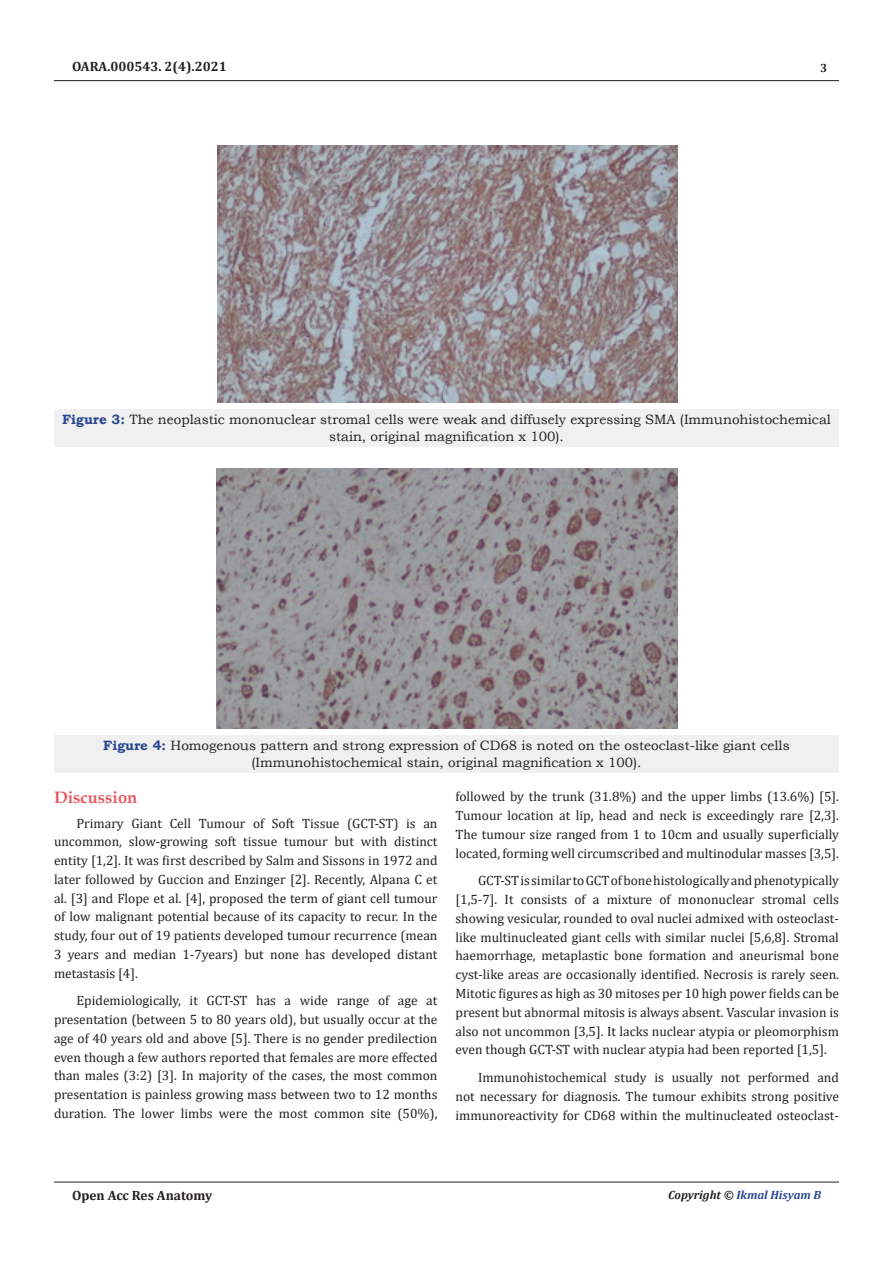
<style>
.page{position:relative;width:893px;height:1263px;background:#fff}
.page>*{position:absolute;margin:0;border:0;box-sizing:border-box;transform-origin:0 0}
.t1{font:700 16.5px "Book Antiqua";color:#e65960}
.t2{font:13.5px/18.8px "Cambria";color:#231f20;text-align:justify}
.t3{font:13.5px/16.2px "Bookman Old Style";color:#231f20;text-align:center}
.t4{font:700 13.5px "Cambria";color:#231f20}
.t5{font:italic 700 12px "Cambria";color:#2a4791}
.t6{font:700 12px "Cambria";color:#231f20}
.s1{font-weight:700;color:#2a4791}
.s2{color:#231f20}
</style>
<div class="page">
<hr style="left:54px;top:80px;width:785px;height:1px;background:#231f20">
<hr style="left:54px;top:1182px;width:785px;height:1px;background:#231f20">
<div style="left:54px;top:409px;width:785px;height:38px;background:#f0f0f0"></div>
<img style="left:217px;top:146px;width:460px;height:257px">
<div style="left:54px;top:735px;width:785px;height:38px;background:#f0f0f0"></div>
<img style="left:217px;top:469px;width:460px;height:260px">
<p class="t4" style="left:72px;top:57px;width:156px">OARA.000543. 2(4).2021</p>
<p class="t6" style="left:820px;top:60px;width:9px">3</p>
<p class="t3" style="left:62px;top:412px;width:770px"><span class="s1">Figure 3:</span> The neoplastic mononuclear stromal cells were weak and diffusely expressing SMA (Immunohistochemical stain, original magnification x 100).</p>
<p class="t3" style="left:103px;top:738px;width:688px"><span class="s1">Figure 4:</span> Homogenous pattern and strong expression of CD68 is noted on the osteoclast-like giant cells (Immunohistochemical stain, original magnification x 100).</p>
<p class="t1" style="left:54px;top:786px;width:85px">Discussion</p>
<p class="t2" style="left:54px;top:814px;width:385px;text-indent:22px">Primary Giant Cell Tumour of Soft Tissue (GCT-ST) is an uncommon, slow-growing soft tissue tumour but with distinct entity [1,2]. It was first described by Salm and Sissons in 1972 and later followed by Guccion and Enzinger [2]. Recently, Alpana C et al. [3] and Flope et al. [4], proposed the term of giant cell tumour of low malignant potential because of its capacity to recur. In the study, four out of 19 patients developed tumour recurrence (mean 3 years and median 1-7years) but none has developed distant metastasis [4].</p>
<p class="t2" style="left:54px;top:991px;width:385px;text-indent:22px">Epidemiologically, it GCT-ST has a wide range of age at presentation (between 5 to 80 years old), but usually occur at the age of 40 years old and above [5]. There is no gender predilection even though a few authors reported that females are more effected than males (3:2) [3]. In majority of the cases, the most common presentation is painless growing mass between two to 12 months duration. The lower limbs were the most common site (50%),</p>
<p class="t2" style="left:455px;top:787px;width:385px">followed by the trunk (31.8%) and the upper limbs (13.6%) [5].<br>Tumour location at lip, head and neck is exceedingly rare [2,3].<br>The tumour size ranged from 1 to 10cm and usually superficially located, forming well circumscribed and multinodular masses [3,5].</p>
<p class="t2" style="left:455px;top:871px;width:385px;text-indent:22px">GCT-ST is similar to GCT of bone histologically and phenotypically [1,5-7]. It consists of a mixture of mononuclear stromal cells showing vesicular, rounded to oval nuclei admixed with osteoclast&shy;like multinucleated giant cells with similar nuclei [5,6,8]. Stromal haemorrhage, metaplastic bone formation and aneurismal bone cyst-like areas are occasionally identified. Necrosis is rarely seen.<br>Mitotic figures as high as 30 mitoses per 10 high power fields can be present but abnormal mitosis is always absent. Vascular invasion is also not uncommon [3,5]. It lacks nuclear atypia or pleomorphism even though GCT-ST with nuclear atypia had been reported [1,5].</p>
<p class="t2" style="left:455px;top:1068px;width:385px;text-indent:22px">Immunohistochemical study is usually not performed and not necessary for diagnosis. The tumour exhibits strong positive immunoreactivity for CD68 within the multinucleated osteoclast-</p>
<p class="t4" style="left:72px;top:1185px;width:142px">Open Acc Res Anatomy</p>
<p class="t5" style="left:668px;top:1186px;width:154px"><span class="s2">Copyright ©</span> Ikmal Hisyam B</p>
</div>
